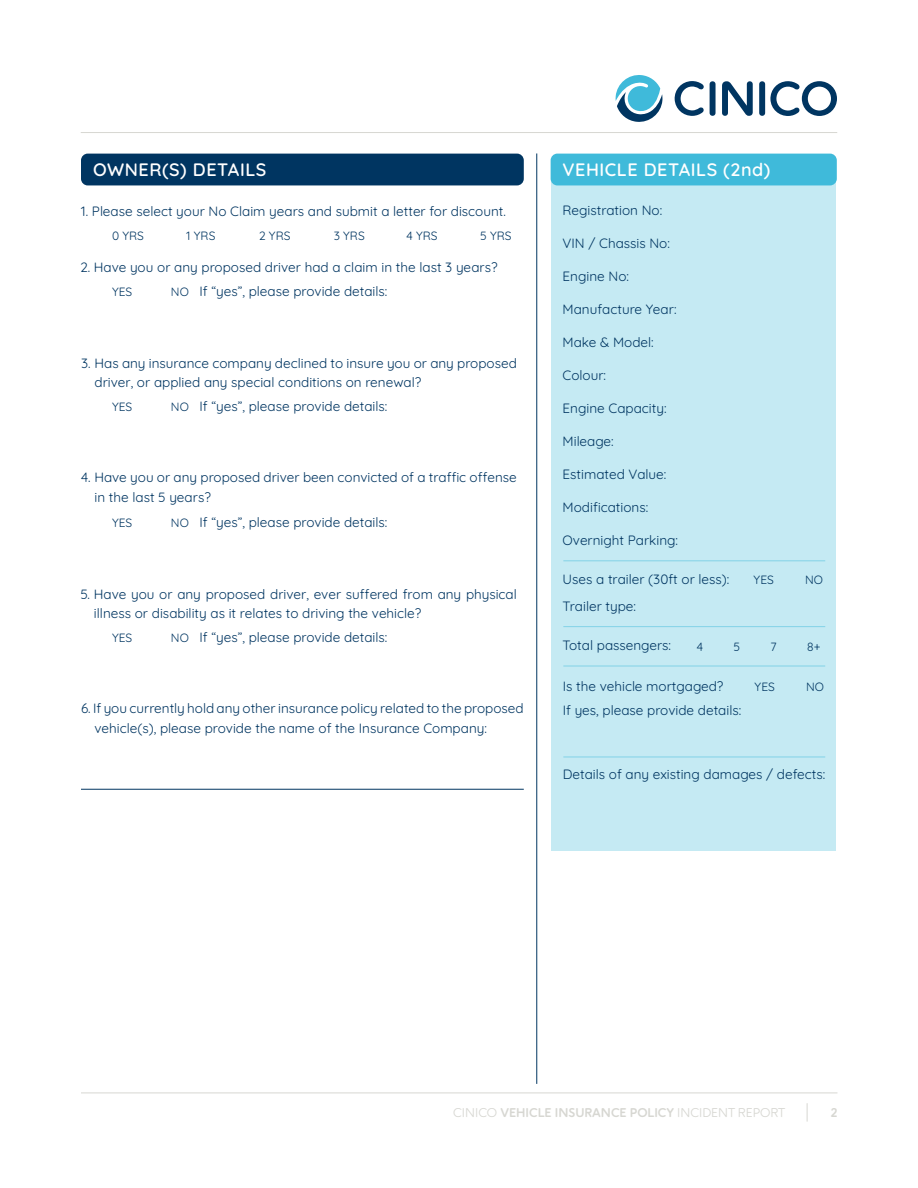
<style>
.page{position:relative;width:918px;height:1188px;background:#fff}
.page>*{position:absolute;margin:0;border:0;box-sizing:border-box;transform-origin:0 0}
.t1{font:600 18px "Quicksand";letter-spacing:.03em;color:#fff}
.t2{font:13.5px/19.5px "Quicksand";color:#003561}
.t3{font:12px "Quicksand";color:#003561}
.t4{font:700 12px "F37 Ginger Rounded Trial";color:#d7d7d2}
.s1{font-size:12px}
.s2{font-weight:300}
</style>
<div class="page">
<svg style="left:674px;top:81px;width:30px;height:35px"></svg>
<div style="left:710px;top:81px;width:6px;height:35px;background:#003561;border-radius:3px"></div>
<svg style="left:722px;top:81px;width:31px;height:35px"></svg>
<div style="left:759px;top:81px;width:6px;height:35px;background:#003561;border-radius:3px"></div>
<svg style="left:770px;top:81px;width:67px;height:35px"></svg>
<svg style="left:616px;top:75px;width:47px;height:47px"></svg>
<hr style="left:81px;top:1093px;width:756px;height:1px;background:#d7d7d2">
<svg style="left:807px;top:1103px;width:1px;height:19px"></svg>
<hr style="left:81px;top:132px;width:756px;height:1px;background:#d7d7d2">
<div style="left:551px;top:164px;width:285px;height:687px;background:#c5eaf3"></div>
<div style="left:551px;top:154px;width:286px;height:31px;background:#3fbada;border-radius:7px"></div>
<hr style="left:537px;top:153px;width:1px;height:931px;background:#003561">
<hr style="left:81px;top:789px;width:443px;height:1px;background:#003561">
<hr style="left:563px;top:626px;width:262px;height:1px;background:#3fbada">
<hr style="left:563px;top:666px;width:262px;height:1px;background:#3fbada">
<hr style="left:563px;top:757px;width:262px;height:1px;background:#3fbada">
<hr style="left:563px;top:561px;width:262px;height:1px;background:#3fbada">
<div style="left:81px;top:154px;width:443px;height:31px;background:#003561;border-radius:7px"></div>
<h1 class="t1" style="left:93px;top:156px;width:175px">OWNER(S) DETAILS</h1>
<p class="t2" style="left:81px;top:200px;width:427px">1. Please select your No Claim years and submit a letter for discount.</p>
<p class="t3" style="left:112px;top:227px;width:33px">0 YRS</p>
<p class="t3" style="left:186px;top:227px;width:31px">1 YRS</p>
<p class="t3" style="left:259px;top:227px;width:33px">2 YRS</p>
<p class="t3" style="left:334px;top:227px;width:33px">3 YRS</p>
<p class="t3" style="left:407px;top:227px;width:33px">4 YRS</p>
<p class="t3" style="left:480px;top:227px;width:33px">5 YRS</p>
<p class="t2" style="left:80px;top:257px;width:419px">2. Have you or any proposed driver had a claim in the last 3 years?</p>
<p class="t3" style="left:112px;top:283px;width:22px">YES</p>
<p class="t2" style="left:171px;top:280px;width:218px"><span class="s1">NO</span> If “yes”, please provide details:</p>
<p class="t2" style="left:95px;top:352px;width:424px;text-indent:-14px">3. Has any insurance company declined to insure you or any proposed driver, or applied any special conditions on renewal?</p>
<p class="t3" style="left:112px;top:397px;width:22px">YES</p>
<p class="t2" style="left:171px;top:395px;width:218px"><span class="s1">NO</span> If “yes”, please provide details:</p>
<p class="t2" style="left:95px;top:466px;width:424px;text-indent:-14px">4. Have you or any proposed driver been convicted of a traffic offense in the last 5 years?</p>
<p class="t3" style="left:112px;top:514px;width:22px">YES</p>
<p class="t2" style="left:171px;top:511px;width:218px"><span class="s1">NO</span> If “yes”, please provide details:</p>
<p class="t2" style="left:94px;top:583px;width:424px;text-indent:-14px">5. Have you or any proposed driver, ever suffered from any physical illness or disability as it relates to driving the vehicle?</p>
<p class="t3" style="left:112px;top:629px;width:22px">YES</p>
<p class="t2" style="left:171px;top:626px;width:218px"><span class="s1">NO</span> If “yes”, please provide details:</p>
<p class="t2" style="left:95px;top:698px;width:431px;text-indent:-14px">6. If you currently hold any other insurance policy related to the proposed vehicle(s), please provide the name of the Insurance Company:</p>
<h1 class="t1" style="left:563px;top:156px;width:209px">VEHICLE DETAILS (2nd)</h1>
<p class="t2" style="left:563px;top:199px;width:101px">Registration No:</p>
<p class="t2" style="left:563px;top:232px;width:109px">VIN / Chassis No:</p>
<p class="t2" style="left:563px;top:265px;width:68px">Engine No:</p>
<p class="t2" style="left:563px;top:298px;width:115px">Manufacture Year:</p>
<p class="t2" style="left:563px;top:331px;width:93px">Make &amp; Model:</p>
<p class="t2" style="left:563px;top:364px;width:45px">Colour:</p>
<p class="t2" style="left:563px;top:397px;width:105px">Engine Capacity:</p>
<p class="t2" style="left:563px;top:430px;width:53px">Mileage:</p>
<p class="t2" style="left:563px;top:463px;width:105px">Estimated Value:</p>
<p class="t2" style="left:563px;top:496px;width:87px">Modifications:</p>
<p class="t2" style="left:563px;top:529px;width:117px">Overnight Parking:</p>
<p class="t2" style="left:563px;top:565px;width:168px;line-height:26.2px">Uses a trailer (30ft or less):<br>Trailer type:</p>
<p class="t2" style="left:563px;top:635px;width:110px">Total passengers:</p>
<p class="t3" style="left:754px;top:571px;width:22px">YES</p>
<p class="t3" style="left:805px;top:571px;width:19px">NO</p>
<p class="t3" style="left:697px;top:637px;width:8px">4</p>
<p class="t3" style="left:734px;top:637px;width:8px">5</p>
<p class="t3" style="left:770px;top:637px;width:8px">7</p>
<p class="t3" style="left:807px;top:637px;width:15px">8+</p>
<p class="t2" style="left:563px;top:675px;width:162px">Is the vehicle mortgaged?</p>
<p class="t3" style="left:755px;top:678px;width:22px">YES</p>
<p class="t2" style="left:563px;top:699px;width:180px">If yes, please provide details:</p>
<p class="t3" style="left:806px;top:678px;width:19px">NO</p>
<p class="t2" style="left:563px;top:763px;width:264px">Details of any existing damages / defects:</p>
<p class="t4" style="left:453px;top:1108px;width:334px"><span class="s2">CINICO</span> VEHICLE INSURANCE POLICY <span class="s2">INCIDENT REPORT</span></p>
<p class="t4" style="left:831px;top:1108px;width:8px">2</p>
</div>
